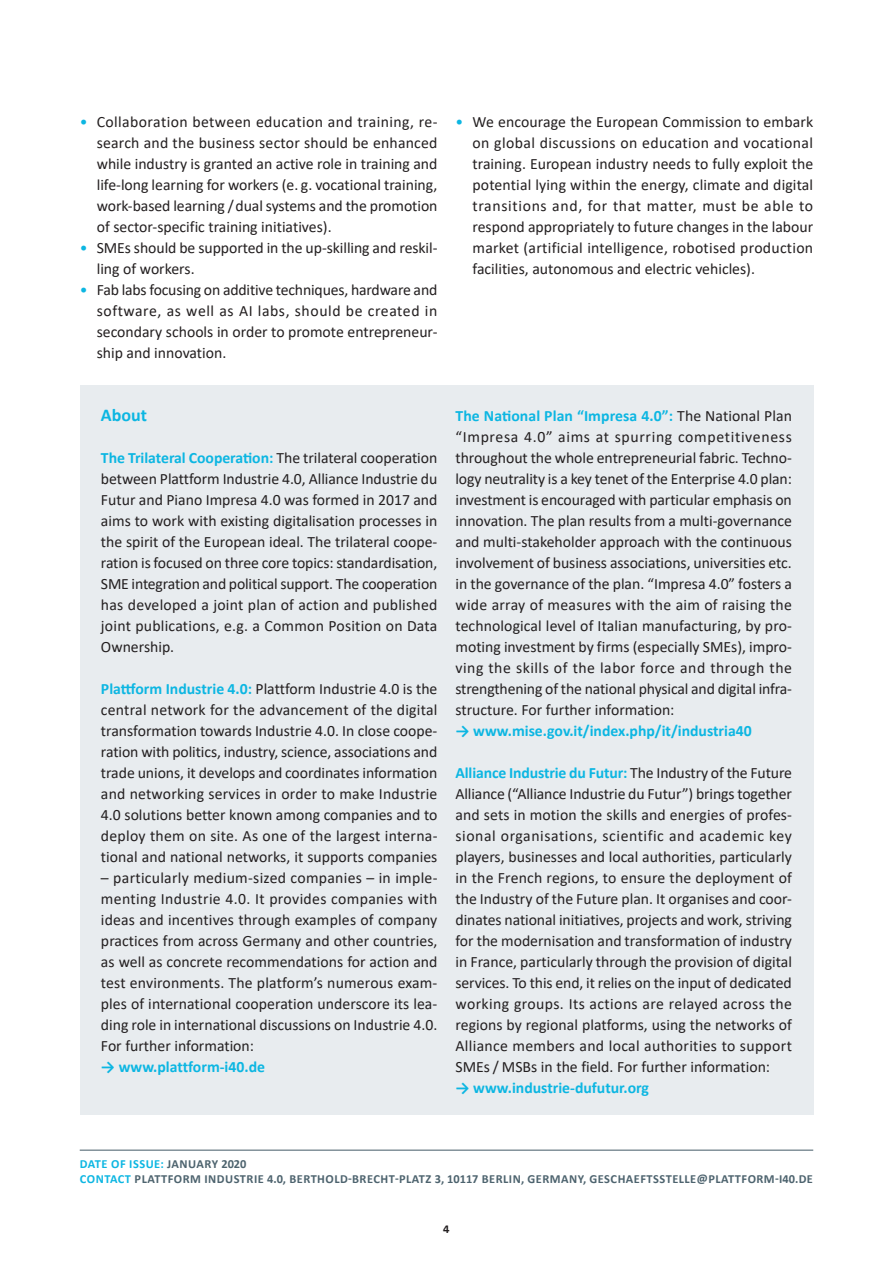
<style>
.page{position:relative;width:893px;height:1263px;background:#fff}
.page>*{position:absolute;margin:0;border:0;box-sizing:border-box;transform-origin:0 0}
.t1{font:700 18px "Calibri";color:#0cb6e2}
.t2{font:15.75px/21px "Calibri";color:#231f20;text-align:justify}
.t3{font:700 15.75px "Calibri";color:#0cb6e2}
.t4{font:700 12.3px/15px "Calibri";letter-spacing:.04em;color:#4d636e}
.t5{font:700 12px "Calibri";color:#231f20}
.s1{color:#0cb6e2}
.s2{font-weight:700;color:#0cb6e2}
</style>
<div class="page">
<div style="left:80px;top:385px;width:733px;height:730px;background:#e8ecef"></div>
<hr style="left:80px;top:1149px;width:733px;height:2px;background:#4d636e">
<p class="t2" style="left:97px;top:111px;width:342px;text-indent:-17px"><span class="s1">•</span> Collaboration between education and training, re&shy;search and the business sector should be enhanced while industry is granted an active role in training and life-long learning for workers (e. g. vocational training, work-based learning / dual systems and the promotion of sector-specific training initiatives).</p>
<p class="t2" style="left:97px;top:237px;width:341px;text-indent:-17px"><span class="s1">•</span> SMEs should be supported in the up-skilling and reskil&shy;ling of workers.</p>
<p class="t2" style="left:97px;top:279px;width:342px;text-indent:-17px"><span class="s1">•</span> Fab labs focusing on additive techniques, hardware and software, as well as AI labs, should be created in secondary schools in order to promote entrepreneur&shy;ship and innovation.</p>
<p class="t2" style="left:472px;top:111px;width:342px;text-indent:-17px"><span class="s1">•</span> We encourage the European Commission to embark on global discussions on education and vocational training. European industry needs to fully exploit the potential lying within the energy, climate and digital transitions and, for that matter, must be able to respond appropriately to future changes in the labour market (artificial intelligence, robotised production facilities, autonomous and electric vehicles).</p>
<p class="t1" style="left:101px;top:403px;width:48px">About</p>
<p class="t2" style="left:101px;top:447px;width:338px"><span class="s2">The Trilateral Cooperation:</span> The trilateral cooperation between Plattform Industrie 4.0, Alliance Industrie du Futur and Piano Impresa 4.0 was formed in 2017 and aims to work with existing digitalisation processes in the spirit of the European ideal. The trilateral coope&shy;ration is focused on three core topics: standardisation, SME integration and political support. The cooperation has developed a joint plan of action and published joint publications, e.g. a Common Position on Data Ownership.</p>
<p class="t2" style="left:101px;top:678px;width:338px"><span class="s2">Plattform Industrie 4.0:</span> Plattform Industrie 4.0 is the central network for the advancement of the digital transformation towards Industrie 4.0. In close coope&shy;ration with politics, industry, science, associations and trade unions, it develops and coordinates information and networking services in order to make Industrie 4.0 solutions better known among companies and to deploy them on site. As one of the largest interna&shy;tional and national networks, it supports companies</p>
<p class="t2" style="left:101px;top:867px;width:338px">– particularly medium-sized companies – in imple&shy;menting Industrie 4.0. It provides companies with ideas and incentives through examples of company practices from across Germany and other countries, as well as concrete recommendations for action and test environments. The platform’s numerous exam&shy;ples of international cooperation underscore its lea&shy;ding role in international discussions on Industrie 4.0.<br>For further information:</p>
<p class="t3" style="left:101px;top:1056px;width:166px">→ www.plattform-i40.de</p>
<p class="t2" style="left:455px;top:405px;width:338px"><span class="s2">The National Plan “Impresa 4.0”:</span> The National Plan “Impresa 4.0” aims at spurring competitiveness throughout the whole entrepreneurial fabric. Techno&shy;logy neutrality is a key tenet of the Enterprise 4.0 plan: investment is encouraged with particular emphasis on innovation. The plan results from a multi-governance and multi-stakeholder approach with the continuous involvement of business associations, universities etc. in the governance of the plan. “Impresa 4.0” fosters a wide array of measures with the aim of raising the technological level of Italian manufacturing, by pro&shy;moting investment by firms (especially SMEs), impro&shy;ving the skills of the labor force and through the strengthening of the national physical and digital infra&shy;structure. For further information:</p>
<p class="t3" style="left:455px;top:720px;width:298px">→ www.mise.gov.it/index.php/it/industria40</p>
<p class="t2" style="left:455px;top:762px;width:338px"><span class="s2">Alliance Industrie du Futur:</span> The Industry of the Future Alliance (“Alliance Industrie du Futur”) brings together and sets in motion the skills and energies of profes&shy;sional organisations, scientific and academic key players, businesses and local authorities, particularly in the French regions, to ensure the deployment of the Industry of the Future plan. It organises and coor&shy;dinates national initiatives, projects and work, striving for the modernisation and transformation of industry in France, particularly through the provision of digital services. To this end, it relies on the input of dedicated working groups. Its actions are relayed across the regions by regional platforms, using the networks of Alliance members and local authorities to support SMEs / MSBs in the field. For further information:</p>
<p class="t3" style="left:455px;top:1077px;width:195px">→ www.industrie-dufutur.org</p>
<p class="t4" style="left:80px;top:1156px;width:734px"><span class="s1">DATE OF ISSUE:</span> JANUARY 2020<br><span class="s1">CONTACT</span> PLATTFORM INDUSTRIE 4.0, BERTHOLD-BRECHT-PLATZ 3, 10117 BERLIN, GERMANY, GESCHAEFTSSTELLE@PLATTFORM-I40.DE</p>
<p class="t5" style="left:443px;top:1221px;width:8px">4</p>
</div>
